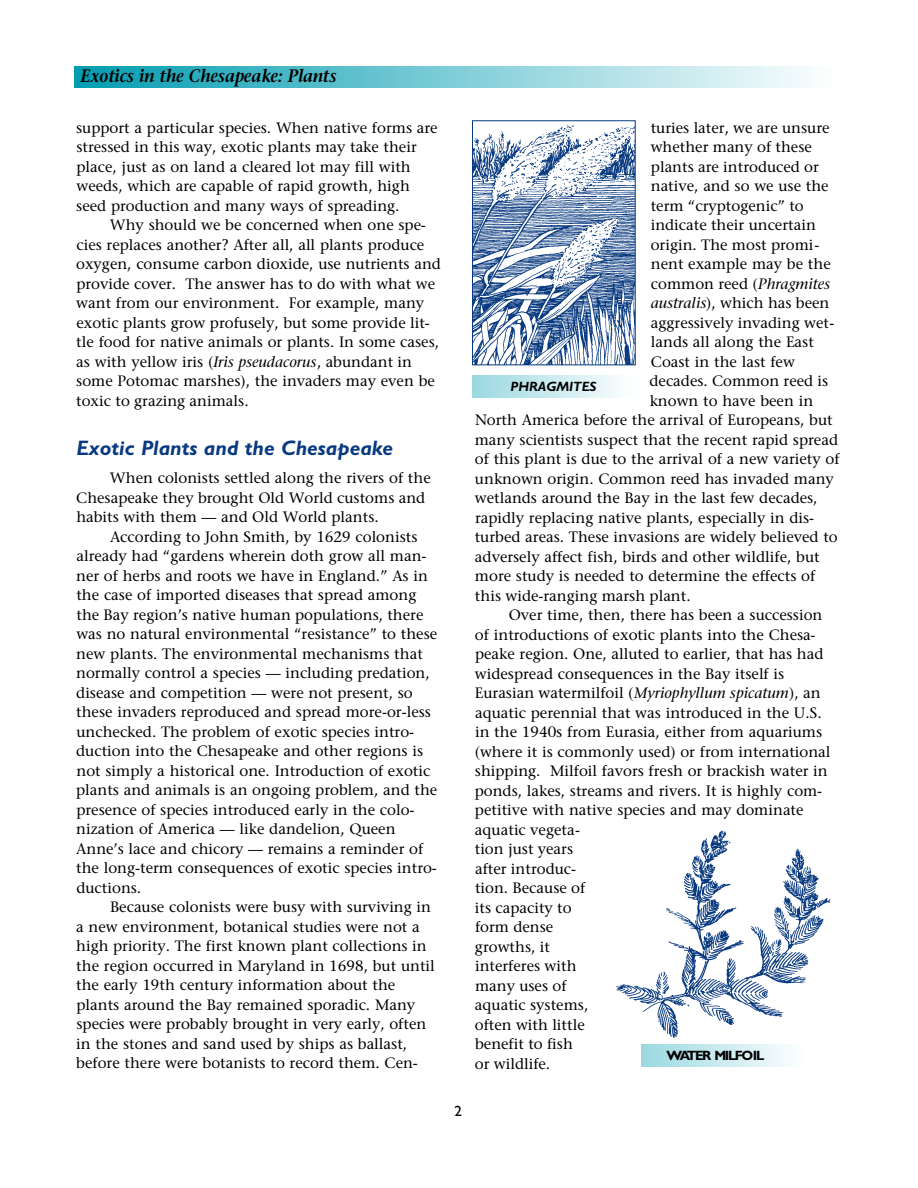
<style>
.page{position:relative;width:918px;height:1188px;background:#fff}
.page>*{position:absolute;margin:0;border:0;box-sizing:border-box;transform-origin:0 0}
.t1{font:italic 700 21px "Gill Sans";color:#093a80}
.t2{font:italic 600 18px "Stone Serif";letter-spacing:-.015em;color:#000;scale:.9 1}
.t3{font:15px/19.5px "Stone Serif";color:#000}
.t4{font:15px "Gill Sans";color:#000}
.t5{font:700 13.5px "Gill Sans";color:#000}
.t6{font:italic 700 13.5px "Gill Sans";color:#000}
.s1{font-style:italic}
</style>
<div class="page">
<img style="left:75px;top:66px;width:732px;height:21px">
<img style="left:616px;top:830px;width:215px;height:208px">
<div style="left:472px;top:120px;width:164px;height:245px;border:1px solid #093a80"></div>
<img style="left:473px;top:124px;width:162px;height:240px">
<p class="t2" style="left:80px;top:69px;width:286px">Exotics in the Chesapeake: Plants</p>
<p class="t3" style="left:76px;top:119px;width:363px">support a particular species. When native forms are stressed in this way, exotic plants may take their place, just as on land a cleared lot may fill with weeds, which are capable of rapid growth, high seed production and many ways of spreading.</p>
<p class="t3" style="left:76px;top:217px;width:366px;text-indent:34px">Why should we be concerned when one spe&shy;cies replaces another? After all, all plants produce oxygen, consume carbon dioxide, use nutrients and provide cover. The answer has to do with what we want from our environment. For example, many exotic plants grow profusely, but some provide lit&shy;tle food for native animals or plants. In some cases, as with yellow iris (<span class="s1">Iris pseudacorus</span>, abundant in some Potomac marshes), the invaders may even be toxic to grazing animals.</p>
<h1 class="t1" style="left:76px;top:441px;width:318px">Exotic Plants and the Chesapeake</h1>
<p class="t3" style="left:76px;top:470px;width:356px;text-indent:34px">When colonists settled along the rivers of the<br>Chesapeake they brought Old World customs and habits with them — and Old World plants.</p>
<p class="t3" style="left:76px;top:528px;width:363px;text-indent:34px">According to John Smith, by 1629 colonists already had “gardens wherein doth grow all man&shy;ner of herbs and roots we have in England.” As in the case of imported diseases that spread among the Bay region’s native human populations, there was no natural environmental “resistance” to these new plants. The environmental mechanisms that normally control a species — including predation, disease and competition — were not present, so these invaders reproduced and spread more-or-less unchecked. The problem of exotic species intro&shy;duction into the Chesapeake and other regions is not simply a historical one. Introduction of exotic plants and animals is an ongoing problem, and the presence of species introduced early in the colo&shy;nization of America — like dandelion, Queen Anne’s lace and chicory — remains a reminder of the long-term consequences of exotic species intro&shy;ductions.</p>
<p class="t3" style="left:76px;top:899px;width:360px;text-indent:34px">Because colonists were busy with surviving in a new environment, botanical studies were not a high priority. The first known plant collections in the region occurred in Maryland in 1698, but until the early 19th century information about the plants around the Bay remained sporadic. Many species were probably brought in very early, often in the stones and sand used by ships as ballast, before there were botanists to record them. Cen-</p>
<p class="t3" style="left:651px;top:119px;width:180px">turies later, we are unsure</p>
<p class="t3" style="left:651px;top:139px;width:163px">whether many of these</p>
<p class="t3" style="left:651px;top:158px;width:170px">plants are introduced or</p>
<p class="t3" style="left:651px;top:178px;width:179px">native, and so we use the</p>
<p class="t3" style="left:651px;top:197px;width:155px">term “cryptogenic” to</p>
<p class="t3" style="left:651px;top:217px;width:167px">indicate their uncertain</p>
<p class="t3" style="left:651px;top:236px;width:170px">origin. The most promi-</p>
<p class="t3" style="left:651px;top:256px;width:181px">nent example may be the</p>
<p class="t3" style="left:651px;top:275px;width:181px">common reed (<span class="s1">Phragmites</span></p>
<p class="t3" style="left:651px;top:295px;width:180px"><span class="s1">australis</span>), which has been</p>
<p class="t3" style="left:651px;top:314px;width:185px">aggressively invading wet-</p>
<p class="t3" style="left:651px;top:334px;width:165px">lands all along the East</p>
<p class="t3" style="left:651px;top:353px;width:146px">Coast in the last few</p>
<p class="t3" style="left:650px;top:373px;width:180px">decades. Common reed is</p>
<p class="t3" style="left:650px;top:392px;width:165px">known to have been in</p>
<p class="t3" style="left:475px;top:412px;width:359px">North America before the arrival of Europeans, but</p>
<p class="t3" style="left:475px;top:431px;width:365px">many scientists suspect that the recent rapid spread</p>
<p class="t3" style="left:475px;top:451px;width:366px">of this plant is due to the arrival of a new variety of</p>
<p class="t3" style="left:475px;top:470px;width:360px">unknown origin. Common reed has invaded many</p>
<p class="t3" style="left:475px;top:490px;width:344px">wetlands around the Bay in the last few decades,</p>
<p class="t3" style="left:475px;top:509px;width:341px">rapidly replacing native plants, especially in dis-</p>
<p class="t3" style="left:475px;top:529px;width:365px">turbed areas. These invasions are widely believed to</p>
<p class="t3" style="left:475px;top:548px;width:346px">adversely affect fish, birds and other wildlife, but</p>
<p class="t3" style="left:475px;top:568px;width:342px">more study is needed to determine the effects of</p>
<p class="t3" style="left:475px;top:587px;width:217px">this wide-ranging marsh plant.</p>
<p class="t3" style="left:509px;top:607px;width:315px">Over time, then, there has been a succession</p>
<p class="t3" style="left:475px;top:626px;width:342px">of introductions of exotic plants into the Chesa-</p>
<p class="t3" style="left:475px;top:646px;width:350px">peake region. One, alluted to earlier, that has had</p>
<p class="t3" style="left:475px;top:665px;width:311px">widespread consequences in the Bay itself is</p>
<p class="t3" style="left:475px;top:685px;width:347px">Eurasian watermilfoil (<span class="s1">Myriophyllum spicatum</span>), an</p>
<p class="t3" style="left:475px;top:704px;width:348px">aquatic perennial that was introduced in the U.S.</p>
<p class="t3" style="left:475px;top:724px;width:349px">in the 1940s from Eurasia, either from aquariums</p>
<p class="t3" style="left:475px;top:743px;width:357px">(where it is commonly used) or from international</p>
<p class="t3" style="left:475px;top:763px;width:354px">shipping. Milfoil favors fresh or brackish water in</p>
<p class="t3" style="left:475px;top:782px;width:349px">ponds, lakes, streams and rivers. It is highly com-</p>
<p class="t3" style="left:475px;top:802px;width:330px">petitive with native species and may dominate</p>
<p class="t3" style="left:475px;top:821px;width:107px">aquatic vegeta-</p>
<p class="t3" style="left:475px;top:841px;width:100px">tion just years</p>
<p class="t3" style="left:475px;top:860px;width:103px">after introduc-</p>
<p class="t3" style="left:475px;top:880px;width:112px">tion. Because of</p>
<p class="t3" style="left:475px;top:899px;width:98px">its capacity to</p>
<p class="t3" style="left:475px;top:919px;width:80px">form dense</p>
<p class="t3" style="left:475px;top:938px;width:76px">growths, it</p>
<p class="t3" style="left:475px;top:958px;width:103px">interferes with</p>
<p class="t3" style="left:475px;top:977px;width:93px">many uses of</p>
<p class="t3" style="left:475px;top:997px;width:115px">aquatic systems,</p>
<p class="t3" style="left:475px;top:1016px;width:112px">often with little</p>
<p class="t3" style="left:475px;top:1036px;width:99px">benefit to fish</p>
<p class="t3" style="left:475px;top:1055px;width:77px">or wildlife.</p>
<p class="t6" style="left:511px;top:382px;width:88px">P H R AG M I T E S</p>
<p class="t5" style="left:666px;top:1051px;width:98px">WATER MILFOIL</p>
<p class="t4" style="left:454px;top:1105px;width:9px">2</p>
</div>
